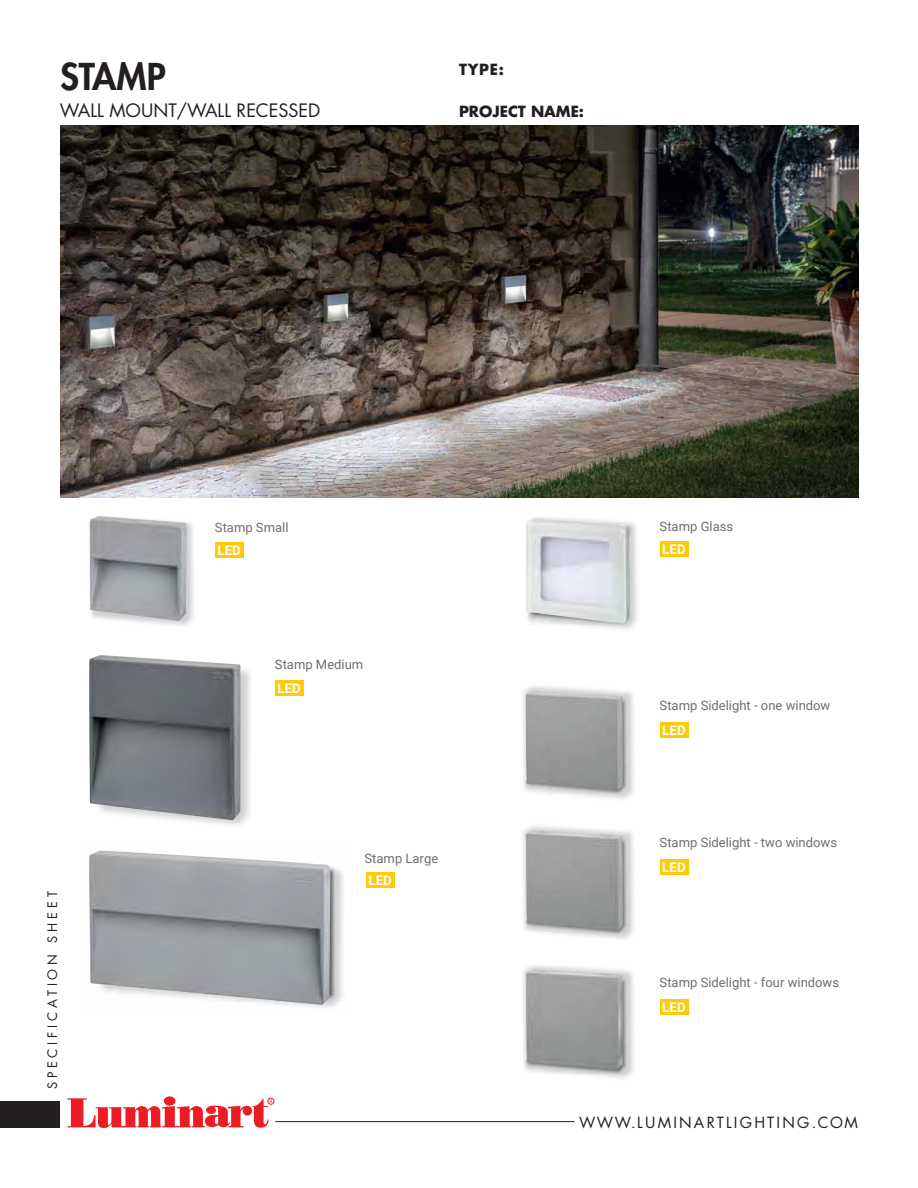
<style>
.page{position:relative;width:918px;height:1188px;background:#fff}
.page>*{position:absolute;margin:0;border:0;box-sizing:border-box;transform-origin:0 0}
.t1{font:800 36px "Futura Std";color:#231f20}
.t2{font:18px "Futura Std";color:#231f20}
.t3{font:15px "Futura Std";letter-spacing:.15em;color:#231f20}
.t4{font:700 15px "Futura Std";color:#231f20}
.t5{font:700 13.35px "Roboto";letter-spacing:.005em;color:#fff}
.t6{font:13.05px "Roboto";color:#6d6e70}
.t7{font:12.75px "Futura Std";letter-spacing:.3em;color:#231f20}
</style>
<div class="page">
<div style="left:0;top:1101px;width:60px;height:27px;background:#231f20"></div>
<svg style="left:164px;top:1096px;width:12px;height:10px"></svg>
<svg style="left:67px;top:1098px;width:207px;height:30px"></svg>
<hr style="left:275px;top:1121px;width:299px;height:1px;background:#231f20">
<img style="left:523px;top:965px;width:111px;height:113px">
<img style="left:523px;top:826px;width:111px;height:113px">
<img style="left:523px;top:686px;width:111px;height:113px">
<img style="left:89px;top:520px;width:105px;height:106px">
<img style="left:92px;top:525px;width:98px;height:98px">
<img style="left:165px;top:666px;width:80px;height:157px">
<img style="left:90px;top:516px;width:97px;height:105px">
<img style="left:89px;top:655px;width:151px;height:165px">
<img style="left:292px;top:867px;width:52px;height:140px">
<img style="left:525px;top:977px;width:102px;height:97px">
<img style="left:525px;top:838px;width:102px;height:96px">
<img style="left:525px;top:698px;width:102px;height:96px">
<img style="left:507px;top:497px;width:137px;height:132px">
<img style="left:529px;top:524px;width:102px;height:101px">
<img style="left:526px;top:518px;width:103px;height:106px">
<img style="left:89px;top:850px;width:241px;height:155px">
<div style="left:275px;top:680px;width:29px;height:16px;background:#ffcb04"></div>
<div style="left:366px;top:873px;width:29px;height:15px;background:#ffcb04"></div>
<div style="left:215px;top:543px;width:29px;height:15px;background:#ffcb04"></div>
<div style="left:660px;top:542px;width:28px;height:15px;background:#ffcb04"></div>
<div style="left:660px;top:859px;width:28px;height:16px;background:#ffcb04"></div>
<div style="left:660px;top:722px;width:28px;height:16px;background:#ffcb04"></div>
<div style="left:660px;top:1000px;width:28px;height:15px;background:#ffcb04"></div>
<img style="left:526px;top:690px;width:97px;height:101px">
<img style="left:526px;top:830px;width:97px;height:101px">
<img style="left:526px;top:969px;width:97px;height:101px">
<img style="left:60px;top:125px;width:798px;height:372px">
<h1 class="t1" style="left:60px;top:54px;width:107px">STAMP</h1>
<h2 class="t2" style="left:60px;top:99px;width:262px">WALL MOUNT/WALL RECESSED</h2>
<p class="t4" style="left:459px;top:59px;width:47px">TYPE:</p>
<p class="t4" style="left:459px;top:101px;width:127px">PROJECT NAME:</p>
<p class="t6" style="left:215px;top:518px;width:75px">Stamp Small</p>
<p class="t6" style="left:660px;top:517px;width:75px">Stamp Glass</p>
<p class="t5" style="left:218px;top:541px;width:25px">LED</p>
<p class="t5" style="left:662px;top:540px;width:25px">LED</p>
<p class="t6" style="left:275px;top:655px;width:90px">Stamp Medium</p>
<p class="t7" style="left:44px;top:1089px;width:199px;rotate:-90deg">SPECIFICATION SHEET</p>
<p class="t5" style="left:278px;top:679px;width:25px">LED</p>
<p class="t6" style="left:365px;top:849px;width:75px">Stamp Large</p>
<p class="t5" style="left:368px;top:871px;width:25px">LED</p>
<p class="t6" style="left:660px;top:696px;width:172px">Stamp Sidelight - one window</p>
<p class="t5" style="left:662px;top:721px;width:25px">LED</p>
<p class="t6" style="left:660px;top:833px;width:179px">Stamp Sidelight - two windows</p>
<p class="t5" style="left:662px;top:858px;width:25px">LED</p>
<p class="t6" style="left:660px;top:973px;width:181px">Stamp Sidelight - four windows</p>
<p class="t5" style="left:662px;top:998px;width:25px">LED</p>
<p class="t3" style="left:579px;top:1113px;width:280px">WWW.LUMINARTLIGHTING.COM</p>
</div>
